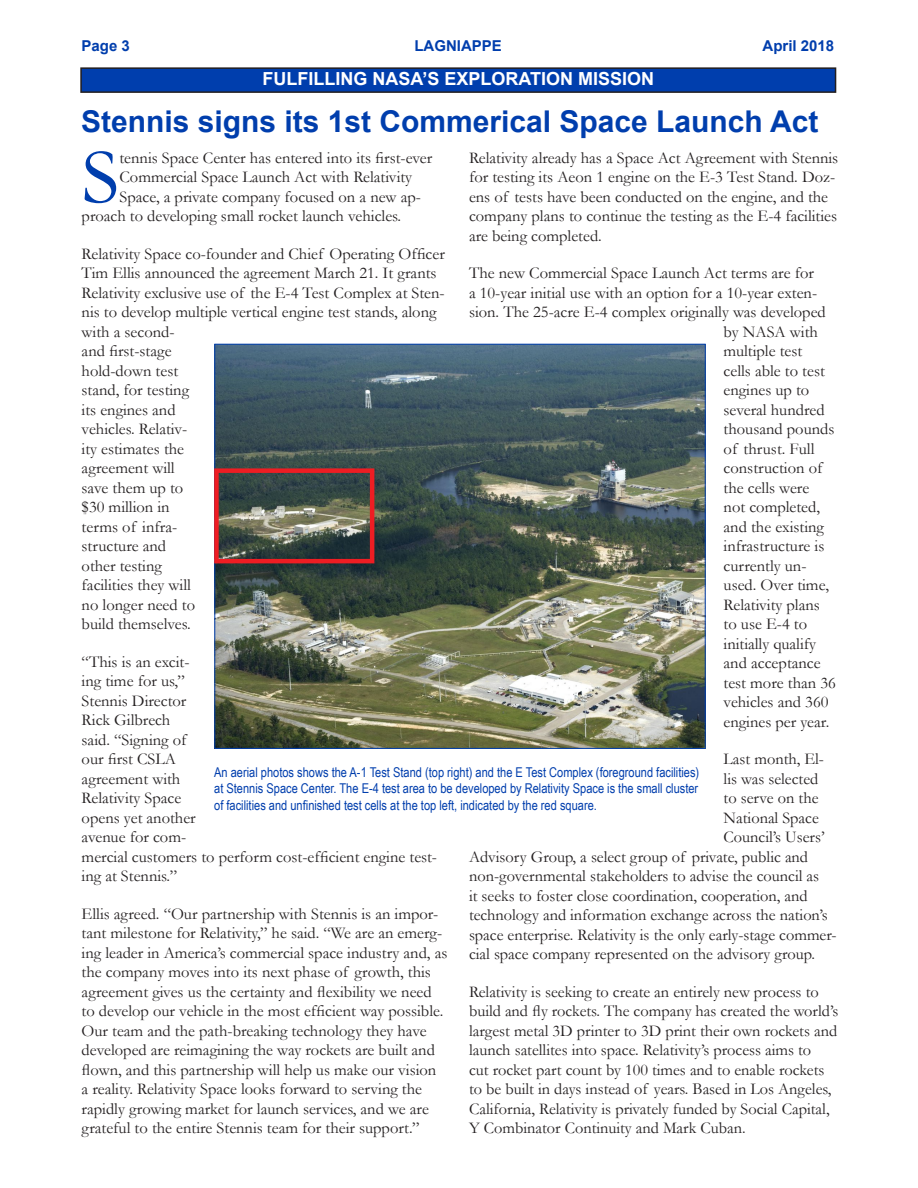
<style>
.page{position:relative;width:918px;height:1188px;background:#fff}
.page>*{position:absolute;margin:0;border:0;box-sizing:border-box;transform-origin:0 0}
.t1{font:79.05px "Garamond";color:#003ead}
.t2{font:700 30px "Arial";color:#003ead}
.t3{font:700 18px "Arial";color:#fff}
.t4{font:16.5px/19.5px "Garamond";color:#231f20}
.t5{font:700 15px "Arial";color:#003ead}
.t6{font:13.5px/16.5px "Arial Narrow";color:#003ead;text-align:justify}
</style>
<div class="page">
<img style="left:216px;top:346px;width:488px;height:401px">
<div style="left:81px;top:68px;width:755px;height:24px;background:#003ead"></div>
<div style="left:80px;top:67px;width:756px;height:26px;border:2px solid #231f20"></div>
<div style="left:214px;top:468px;width:160px;height:95px;border:4px solid #ee1d23"></div>
<p class="t5" style="left:82px;top:35px;width:50px">Page 3</p>
<p class="t5" style="left:414px;top:35px;width:89px">LAGNIAPPE</p>
<p class="t5" style="left:763px;top:35px;width:73px">April 2018</p>
<p class="t3" style="left:262px;top:66px;width:393px">FULFILLING NASA’S EXPLORATION MISSION</p>
<p class="t2" style="left:81px;top:100px;width:739px">Stennis signs its 1st Commerical Space Launch Act</p>
<p class="t1" style="left:82px;top:124px;width:39px">S</p>
<p class="t4" style="left:120px;top:148px;width:314px">tennis Space Center has entered into its first-ever</p>
<p class="t4" style="left:469px;top:148px;width:371px">Relativity already has a Space Act Agreement with Stennis for testing its Aeon 1 engine on the E-3 Test Stand. Doz&shy;ens of tests have been conducted on the engine, and the company plans to continue the testing as the E-4 facilities are being completed.</p>
<p class="t4" style="left:469px;top:263px;width:347px">The new Commercial Space Launch Act terms are for</p>
<p class="t4" style="left:469px;top:283px;width:350px">a 10-year initial use with an option for a 10-year exten-</p>
<p class="t4" style="left:469px;top:302px;width:358px">sion. The 25-acre E-4 complex originally was developed</p>
<p class="t4" style="left:724px;top:322px;width:96px">by NASA with</p>
<p class="t4" style="left:724px;top:341px;width:80px">multiple test</p>
<p class="t4" style="left:724px;top:361px;width:103px">cells able to test</p>
<p class="t4" style="left:724px;top:380px;width:87px">engines up to</p>
<p class="t4" style="left:724px;top:400px;width:103px">several hundred</p>
<p class="t4" style="left:724px;top:419px;width:112px">thousand pounds</p>
<p class="t4" style="left:724px;top:439px;width:92px">of thrust. Full</p>
<p class="t4" style="left:724px;top:458px;width:100px">construction of</p>
<p class="t4" style="left:724px;top:478px;width:87px">the cells were</p>
<p class="t4" style="left:724px;top:497px;width:98px">not completed,</p>
<p class="t4" style="left:724px;top:517px;width:102px">and the existing</p>
<p class="t4" style="left:724px;top:536px;width:102px">infrastructure is</p>
<p class="t4" style="left:724px;top:556px;width:84px">currently un-</p>
<p class="t4" style="left:724px;top:575px;width:107px">used. Over time,</p>
<p class="t4" style="left:724px;top:595px;width:98px">Relativity plans</p>
<p class="t4" style="left:724px;top:614px;width:85px">to use E-4 to</p>
<p class="t4" style="left:724px;top:634px;width:94px">initially qualify</p>
<p class="t4" style="left:724px;top:653px;width:99px">and acceptance</p>
<p class="t4" style="left:724px;top:673px;width:114px">test more than 36</p>
<p class="t4" style="left:724px;top:692px;width:106px">vehicles and 360</p>
<p class="t4" style="left:724px;top:712px;width:107px">engines per year.</p>
<p class="t4" style="left:724px;top:749px;width:102px">Last month, El-</p>
<p class="t4" style="left:724px;top:769px;width:96px">lis was selected</p>
<p class="t4" style="left:724px;top:788px;width:96px">to serve on the</p>
<p class="t4" style="left:724px;top:808px;width:97px">National Space</p>
<p class="t4" style="left:724px;top:827px;width:103px">Council’s Users’</p>
<p class="t4" style="left:469px;top:847px;width:341px">Advisory Group, a select group of private, public and</p>
<p class="t4" style="left:469px;top:866px;width:352px">non-governmental stakeholders to advise the council as</p>
<p class="t4" style="left:469px;top:886px;width:340px">it seeks to foster close coordination, cooperation, and</p>
<p class="t4" style="left:469px;top:905px;width:360px">technology and information exchange across the nation’s</p>
<p class="t4" style="left:469px;top:925px;width:369px">space enterprise. Relativity is the only early-stage commer-</p>
<p class="t4" style="left:469px;top:944px;width:348px">cial space company represented on the advisory group.</p>
<p class="t4" style="left:469px;top:982px;width:371px">Relativity is seeking to create an entirely new process to build and fly rockets. The company has created the world’s largest metal 3D printer to 3D print their own rockets and launch satellites into space. Relativity’s process aims to<br>cut rocket part count by 100 times and to enable rockets to be built in days instead of years. Based in Los Angeles, California, Relativity is privately funded by Social Capital, Y Combinator Continuity and Mark Cuban.</p>
<p class="t4" style="left:120px;top:167px;width:294px">Commercial Space Launch Act with Relativity</p>
<p class="t4" style="left:120px;top:187px;width:303px">Space, a private company focused on a new ap-</p>
<p class="t4" style="left:82px;top:206px;width:321px">proach to developing small rocket launch vehicles.</p>
<p class="t4" style="left:82px;top:244px;width:365px">Relativity Space co-founder and Chief Operating Officer<br>Tim Ellis announced the agreement March 21. It grants<br>Relativity exclusive use of the E-4 Test Complex at Sten&shy;nis to develop multiple vertical engine test stands, along with a second-<br>and first-stage<br>hold-down test<br>stand, for testing<br>its engines and<br>vehicles. Relativ-<br>ity estimates the<br>agreement will<br>save them up to<br>$30 million in<br>terms of infra-<br>structure and<br>other testing<br>facilities they will<br>no longer need to<br>build themselves.</p>
<p class="t4" style="left:82px;top:652px;width:357px">“This is an excit-<br>ing time for us,”<br>Stennis Director<br>Rick Gilbrech<br>said. “Signing of<br>our first CSLA<br>agreement with<br>Relativity Space<br>opens yet another<br>avenue for com-<br>mercial customers to perform cost-efficient engine test&shy;ing at Stennis.”</p>
<p class="t4" style="left:82px;top:904px;width:367px">Ellis agreed. “Our partnership with Stennis is an impor&shy;tant milestone for Relativity,” he said. “We are an emerg&shy;ing leader in America’s commercial space industry and, as the company moves into its next phase of growth, this agreement gives us the certainty and flexibility we need to develop our vehicle in the most efficient way possible.<br>Our team and the path-breaking technology they have developed are reimagining the way rockets are built and flown, and this partnership will help us make our vision<br>a reality. Relativity Space looks forward to serving the rapidly growing market for launch services, and we are grateful to the entire Stennis team for their support.”</p>
<p class="t6" style="left:214px;top:763px;width:487px">An aerial photos shows the A-1 Test Stand (top right) and the E Test Complex (foreground facilities) at Stennis Space Center. The E-4 test area to be developed by Relativity Space is the small cluster of facilities and unfinished test cells at the top left, indicated by the red square.</p>
</div>
